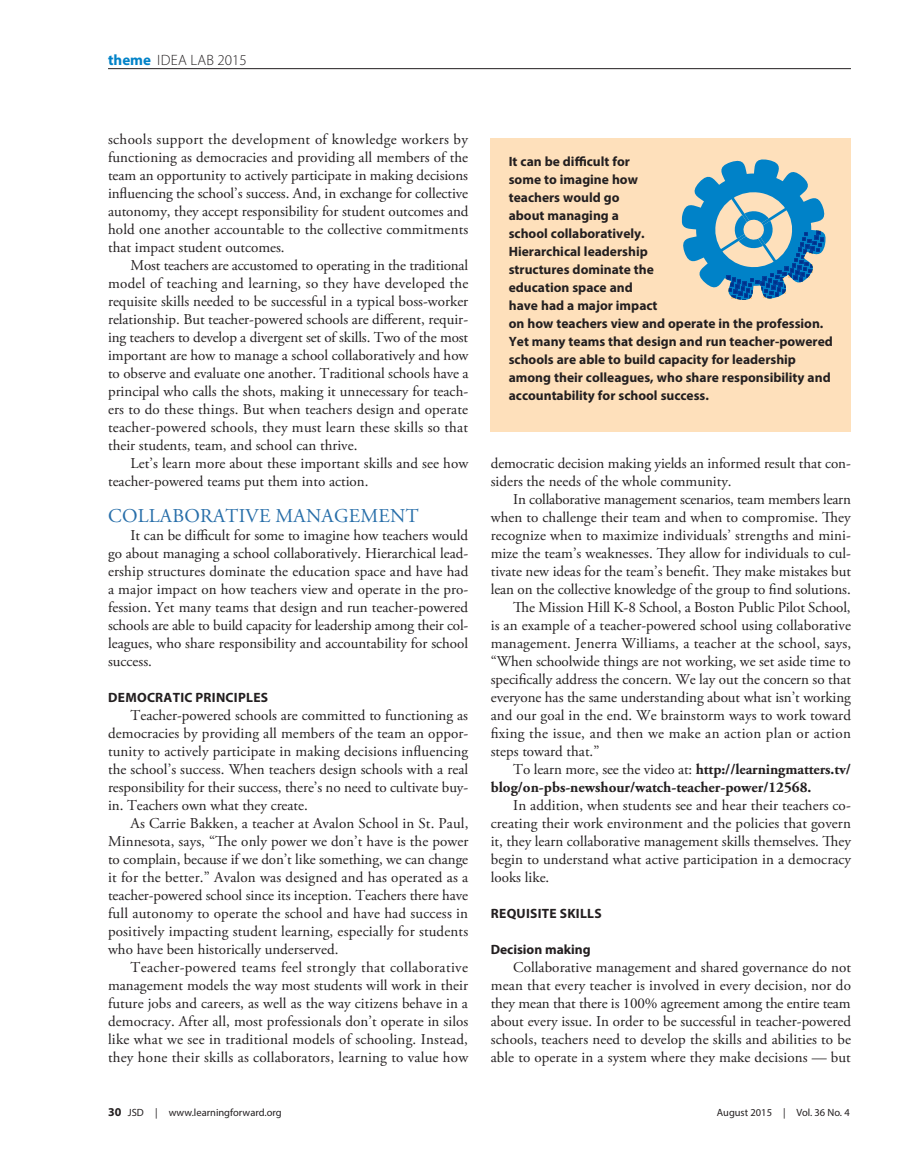
<style>
.page{position:relative;width:905px;height:1175px;background:#fff}
.page>*{position:absolute;margin:0;border:0;box-sizing:border-box;transform-origin:0 0}
.subhead{font:19.5px "Adobe Garamond Pro";letter-spacing:.015em;color:#276ea9}
.body{font:15px/18px "Adobe Garamond Pro";color:#231f20;text-align:justify}
.body-2{font:700 15px/18px "Adobe Garamond Pro";color:#231f20}
.toppers{font:300 15px "Myriad Pro";letter-spacing:.02em;color:#231f20}
.box{font:700 13.5px/18px "Myriad Pro";color:#231f20}
.subhead-2{font:700 13.5px "Myriad Pro";letter-spacing:.02em;color:#231f20}
.subhead-3{font:700 13.5px "Myriad Pro";color:#231f20}
.t1{font:10.5px "Myriad Pro";color:#231f20}
.s1{font-weight:700;color:#0082c8}
.s2{font-weight:400}
.s3{font-weight:700;font-size:12px}
</style>
<div class="page">
<hr style="left:108px;top:68px;width:742px;height:1px;background:#231f20">
<div style="left:490px;top:138px;width:360px;height:294px;background:#fee0bb"></div>
<svg style="left:681px;top:159px;width:144px;height:141px"></svg>
<p class="toppers" style="left:108px;top:51px;width:140px"><span class="s1">theme</span> IDEA LAB 2015</p>
<p class="body" style="left:108px;top:131px;width:362px">schools support the development of knowledge workers by functioning as democracies and providing all members of the team an opportunity to actively participate in making decisions influencing the school’s success. And, in exchange for collective autonomy, they accept responsibility for student outcomes and hold one another accountable to the collective commitments that impact student outcomes.</p>
<p class="body" style="left:108px;top:257px;width:362px;text-indent:22px">Most teachers are accustomed to operating in the traditional model of teaching and learning, so they have developed the requisite skills needed to be successful in a typical boss-worker relationship. But teacher-powered schools are different, requir&shy;ing teachers to develop a divergent set of skills. Two of the most important are how to manage a school collaboratively and how to observe and evaluate one another. Traditional schools have a principal who calls the shots, making it unnecessary for teach&shy;ers to do these things. But when teachers design and operate teacher-powered schools, they must learn these skills so that their students, team, and school can thrive.</p>
<p class="body" style="left:108px;top:455px;width:362px;text-indent:22px">Let’s learn more about these important skills and see how teacher-powered teams put them into action.</p>
<p class="subhead" style="left:108px;top:504px;width:312px">COLLABORATIVE MANAGEMENT</p>
<p class="body" style="left:108px;top:527px;width:362px;text-indent:22px">It can be difficult for some to imagine how teachers would go about managing a school collaboratively. Hierarchical lead&shy;ership structures dominate the education space and have had a major impact on how teachers view and operate in the pro&shy;fession. Yet many teams that design and run teacher-powered schools are able to build capacity for leadership among their col&shy;leagues, who share responsibility and accountability for school success.</p>
<p class="subhead-2" style="left:108px;top:689px;width:161px">DEMOCRATIC PRINCIPLES</p>
<p class="body" style="left:108px;top:707px;width:362px;text-indent:22px">Teacher-powered schools are committed to functioning as democracies by providing all members of the team an oppor&shy;tunity to actively participate in making decisions influencing the school’s success. When teachers design schools with a real responsibility for their success, there’s no need to cultivate buy&shy;in. Teachers own what they create.</p>
<p class="body" style="left:108px;top:815px;width:362px;text-indent:22px">As Carrie Bakken, a teacher at Avalon School in St. Paul, Minnesota, says, “The only power we don’t have is the power to complain, because if we don’t like something, we can change it for the better.” Avalon was designed and has operated as a teacher-powered school since its inception. Teachers there have full autonomy to operate the school and have had success in positively impacting student learning, especially for students who have been historically underserved.</p>
<p class="body" style="left:108px;top:959px;width:362px;text-indent:22px">Teacher-powered teams feel strongly that collaborative management models the way most students will work in their future jobs and careers, as well as the way citizens behave in a democracy. After all, most professionals don’t operate in silos like what we see in traditional models of schooling. Instead, they hone their skills as collaborators, learning to value how</p>
<p class="box" style="left:508px;top:152px;width:325px">It can be difficult for<br>some to imagine how<br>teachers would go<br>about managing a<br>school collaboratively.<br>Hierarchical leadership<br>structures dominate the<br>education space and<br>have had a major impact<br>on how teachers view and operate in the profession.<br>Yet many teams that design and run teacher-powered schools are able to build capacity for leadership among their colleagues, who share responsibility and accountability for school success.</p>
<p class="body" style="left:490px;top:455px;width:361px">democratic decision making yields an informed result that con&shy;siders the needs of the whole community.</p>
<p class="body" style="left:490px;top:491px;width:362px;text-indent:22px">In collaborative management scenarios, team members learn when to challenge their team and when to compromise. They recognize when to maximize individuals’ strengths and mini&shy;mize the team’s weaknesses. They allow for individuals to cul&shy;tivate new ideas for the team’s benefit. They make mistakes but lean on the collective knowledge of the group to find solutions.</p>
<p class="body" style="left:490px;top:599px;width:362px;text-indent:22px">The Mission Hill K-8 School, a Boston Public Pilot School, is an example of a teacher-powered school using collaborative management. Jenerra Williams, a teacher at the school, says, “When schoolwide things are not working, we set aside time to specifically address the concern. We lay out the concern so that everyone has the same understanding about what isn’t working and our goal in the end. We brainstorm ways to work toward fixing the issue, and then we make an action plan or action steps toward that.”</p>
<p class="body-2" style="left:490px;top:761px;width:362px;text-indent:22px"><span class="s2">To learn more, see the video at:</span> http://learningmatters.tv/ blog/on-pbs-newshour/watch-teacher-power/12568.</p>
<p class="body" style="left:490px;top:797px;width:362px;text-indent:22px">In addition, when students see and hear their teachers co&shy;creating their work environment and the policies that govern it, they learn collaborative management skills themselves. They begin to understand what active participation in a democracy looks like.</p>
<p class="subhead-2" style="left:491px;top:905px;width:112px">REQUISITE SKILLS</p>
<p class="subhead-3" style="left:490px;top:941px;width:101px">Decision making</p>
<p class="body" style="left:490px;top:959px;width:362px;text-indent:22px">Collaborative management and shared governance do not mean that every teacher is involved in every decision, nor do they mean that there is 100% agreement among the entire team about every issue. In order to be successful in teacher-powered schools, teachers need to develop the skills and abilities to be able to operate in a system where they make decisions — but</p>
<p class="t1" style="left:108px;top:1106px;width:175px"><span class="s3">30</span> JSD | www.learningforward.org</p>
<p class="t1" style="left:717px;top:1106px;width:134px">August 2015 | Vol. 36 No. 4</p>
</div>
